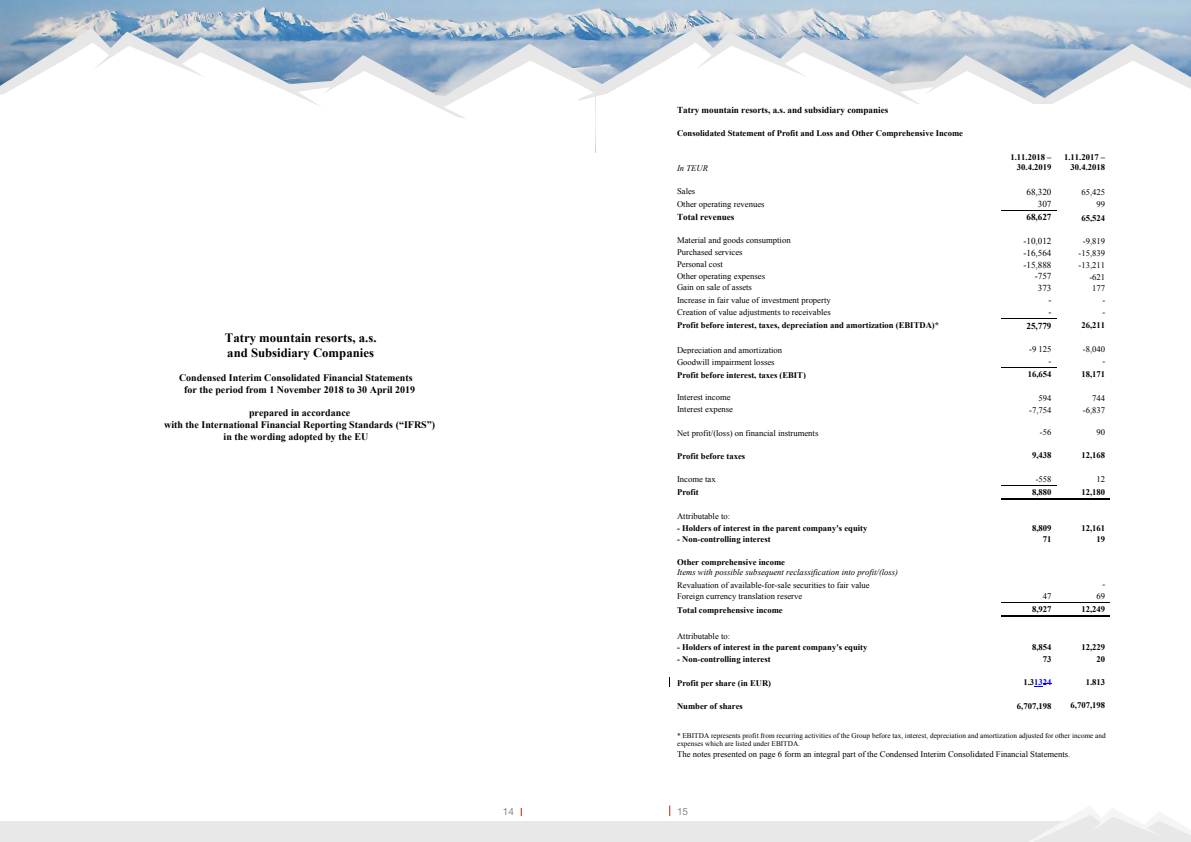
<style>
.page{position:relative;width:1191px;height:842px;background:#fff}
.page>*{position:absolute;margin:0;border:0;box-sizing:border-box;transform-origin:0 0}
.t1{font:700 12.7px/14.6px "Times New Roman";color:#000}
.t2{font:700 10px/11.9px "Times New Roman";color:#000;text-align:center}
.t3{font:10px "Helvetica Neue LT Pro";color:#878787}
.t4{font:700 9.1px "Times New Roman";color:#000}
.t5{font:9.1px "Times New Roman";letter-spacing:-.005em;color:#000}
.t6{font:8.6px "Times New Roman";color:#000}
.t7{font:700 8.6px/9.9px "Times New Roman";color:#000;text-align:right}
.t8{font:italic 8.6px "Times New Roman";color:#000}
.t9{font:700 8.6px "Times New Roman";color:#0101ff}
.t10{font:7.3px/8.4px "Times New Roman";color:#000}
.s1{color:#000}
</style>
<div class="page">
<img style="left:0;top:0;width:1191px;height:28px">
<svg style="left:0;top:28px;width:1191px;height:91px"></svg>
<div style="left:0;top:821px;width:1069px;height:21px;background:#e8e8e8"></div>
<svg style="left:1030px;top:814px;width:161px;height:28px"></svg>
<div style="left:669px;top:104px;width:448px;height:670px;background:#fff"></div>
<hr style="left:1001px;top:210px;width:55px;height:1px;background:#000">
<hr style="left:1056px;top:210px;width:54px;height:1px;background:#000">
<hr style="left:1057px;top:210px;width:53px;height:1px;background:#fff">
<hr style="left:1001px;top:318px;width:55px;height:1px;background:#000">
<hr style="left:1056px;top:318px;width:54px;height:1px;background:#000">
<hr style="left:1001px;top:367px;width:55px;height:1px;background:#000">
<hr style="left:1056px;top:367px;width:54px;height:1px;background:#000">
<hr style="left:1001px;top:485px;width:55px;height:1px;background:#000">
<hr style="left:1056px;top:485px;width:54px;height:1px;background:#000">
<hr style="left:1001px;top:498px;width:55px;height:1px;background:#000">
<hr style="left:1001px;top:499px;width:55px;height:1px;background:#000">
<hr style="left:1058px;top:498px;width:52px;height:1px;background:#000">
<hr style="left:1058px;top:499px;width:52px;height:1px;background:#000">
<hr style="left:1001px;top:602px;width:55px;height:1px;background:#000">
<hr style="left:1056px;top:602px;width:54px;height:1px;background:#000">
<hr style="left:1001px;top:615px;width:55px;height:1px;background:#000">
<hr style="left:1001px;top:617px;width:55px;height:1px;background:#000">
<hr style="left:1058px;top:615px;width:52px;height:1px;background:#000">
<svg style="left:1034px;top:683px;width:17px;height:4px"></svg>
<h1 class="t1" style="left:225px;top:331px;width:153px">Tatry mountain resorts, a.s. and Subsidiary Companies</h1>
<p class="t2" style="left:179px;top:372px;width:237px">Condensed Interim Consolidated Financial Statements for the period from 1 November 2018 to 30 April 2019</p>
<p class="t2" style="left:249px;top:407px;width:103px">prepared in accordance</p>
<p class="t2" style="left:164px;top:418px;width:272px">with the International Financial Reporting Standards (“IFRS”)</p>
<p class="t2" style="left:223px;top:430px;width:146px">in the wording adopted by the EU</p>
<p class="t4" style="left:677px;top:103px;width:213px">Tatry mountain resorts, a.s. and subsidiary companies</p>
<p class="t7" style="left:677px;top:128px;width:287px">Consolidated Statement of Profit and Loss and Other Comprehensive Income</p>
<p class="t8" style="left:677px;top:162px;width:32px">In TEUR</p>
<p class="t7" style="left:1010px;top:152px;width:43px">1.11.2018 –<br>30.4.2019</p>
<p class="t7" style="left:1064px;top:152px;width:43px">1.11.2017 –<br>30.4.2018</p>
<p class="t6" style="left:677px;top:186px;width:20px">Sales</p>
<p class="t5" style="left:1026px;top:186px;width:27px">68,320</p>
<p class="t6" style="left:1081px;top:187px;width:25px">65,425</p>
<p class="t6" style="left:677px;top:198px;width:89px">Other operating revenues</p>
<p class="t5" style="left:1037px;top:198px;width:15px">307</p>
<p class="t6" style="left:1096px;top:199px;width:10px">99</p>
<p class="t4" style="left:677px;top:210px;width:59px">Total revenues</p>
<p class="t4" style="left:1026px;top:211px;width:27px">68,627</p>
<p class="t7" style="left:1081px;top:212px;width:25px">65,524</p>
<p class="t6" style="left:677px;top:234px;width:115px">Material and goods consumption</p>
<p class="t5" style="left:1023px;top:235px;width:30px">-10,012</p>
<p class="t6" style="left:1082px;top:235px;width:24px">-9,819</p>
<p class="t6" style="left:677px;top:246px;width:67px">Purchased services</p>
<p class="t5" style="left:1023px;top:247px;width:30px">-16,564</p>
<p class="t6" style="left:1078px;top:247px;width:28px">-15,839</p>
<p class="t6" style="left:677px;top:258px;width:47px">Personal cost</p>
<p class="t5" style="left:1023px;top:258px;width:30px">-15,888</p>
<p class="t6" style="left:1078px;top:259px;width:28px">-13,211</p>
<p class="t6" style="left:677px;top:270px;width:89px">Other operating expenses</p>
<p class="t5" style="left:1034px;top:270px;width:18px">-757</p>
<p class="t6" style="left:1089px;top:271px;width:17px">-621</p>
<p class="t6" style="left:677px;top:282px;width:76px">Gain on sale of assets</p>
<p class="t5" style="left:1037px;top:282px;width:15px">373</p>
<p class="t6" style="left:1092px;top:283px;width:14px">177</p>
<p class="t6" style="left:677px;top:294px;width:155px">Increase in fair value of investment property</p>
<p class="t5" style="left:1048px;top:294px;width:5px">-</p>
<p class="t6" style="left:1102px;top:294px;width:4px">-</p>
<p class="t6" style="left:677px;top:306px;width:155px">Creation of value adjustments to receivables</p>
<p class="t5" style="left:1048px;top:306px;width:5px">-</p>
<p class="t6" style="left:1102px;top:306px;width:4px">-</p>
<p class="t7" style="left:677px;top:320px;width:263px">Profit before interest, taxes, depreciation and amortization (EBITDA)*</p>
<p class="t4" style="left:1026px;top:319px;width:27px">25,779</p>
<p class="t7" style="left:1081px;top:320px;width:25px">26,211</p>
<p class="t6" style="left:677px;top:344px;width:107px">Depreciation and amortization</p>
<p class="t6" style="left:1029px;top:343px;width:24px">-9 125</p>
<p class="t6" style="left:1082px;top:343px;width:24px">-8,040</p>
<p class="t6" style="left:677px;top:356px;width:99px">Goodwill impairment losses</p>
<p class="t6" style="left:1048px;top:355px;width:4px">-</p>
<p class="t6" style="left:1102px;top:355px;width:4px">-</p>
<p class="t7" style="left:677px;top:369px;width:130px">Profit before interest, taxes (EBIT)</p>
<p class="t7" style="left:1027px;top:369px;width:25px">16,654</p>
<p class="t7" style="left:1081px;top:369px;width:25px">18,171</p>
<p class="t6" style="left:677px;top:391px;width:55px">Interest income</p>
<p class="t6" style="left:1038px;top:392px;width:14px">594</p>
<p class="t6" style="left:1092px;top:392px;width:14px">744</p>
<p class="t6" style="left:677px;top:403px;width:57px">Interest expense</p>
<p class="t6" style="left:1029px;top:404px;width:24px">-7,754</p>
<p class="t6" style="left:1082px;top:404px;width:24px">-6,837</p>
<p class="t6" style="left:677px;top:427px;width:143px">Net profit/(loss) on financial instruments</p>
<p class="t6" style="left:1040px;top:426px;width:13px">-56</p>
<p class="t6" style="left:1096px;top:426px;width:10px">90</p>
<p class="t7" style="left:677px;top:451px;width:70px">Profit before taxes</p>
<p class="t7" style="left:1032px;top:450px;width:21px">9,438</p>
<p class="t7" style="left:1081px;top:450px;width:25px">12,168</p>
<p class="t6" style="left:677px;top:473px;width:40px">Income tax</p>
<p class="t6" style="left:1035px;top:473px;width:17px">-558</p>
<p class="t6" style="left:1096px;top:473px;width:10px">12</p>
<p class="t7" style="left:677px;top:487px;width:23px">Profit</p>
<p class="t7" style="left:1032px;top:487px;width:21px">8,880</p>
<p class="t7" style="left:1081px;top:487px;width:25px">12,180</p>
<p class="t6" style="left:677px;top:510px;width:55px">Attributable to:</p>
<p class="t7" style="left:677px;top:523px;width:192px">- Holders of interest in the parent company's equity</p>
<p class="t7" style="left:1032px;top:523px;width:21px">8,809</p>
<p class="t7" style="left:1081px;top:523px;width:25px">12,161</p>
<p class="t7" style="left:677px;top:534px;width:95px">- Non-controlling interest</p>
<p class="t7" style="left:1042px;top:534px;width:10px">71</p>
<p class="t7" style="left:1096px;top:534px;width:10px">19</p>
<p class="t7" style="left:677px;top:557px;width:110px">Other comprehensive income</p>
<p class="t8" style="left:677px;top:567px;width:223px">Items with possible subsequent reclassification into profit/(loss)</p>
<p class="t6" style="left:677px;top:579px;width:194px">Revaluation of available-for-sale securities to fair value</p>
<p class="t6" style="left:1102px;top:578px;width:4px">-</p>
<p class="t6" style="left:677px;top:590px;width:127px">Foreign currency translation reserve</p>
<p class="t6" style="left:1042px;top:590px;width:10px">47</p>
<p class="t6" style="left:1096px;top:590px;width:10px">69</p>
<p class="t7" style="left:677px;top:605px;width:107px">Total comprehensive income</p>
<p class="t7" style="left:1032px;top:604px;width:21px">8,927</p>
<p class="t7" style="left:1081px;top:604px;width:25px">12,249</p>
<p class="t6" style="left:677px;top:630px;width:55px">Attributable to:</p>
<p class="t7" style="left:677px;top:642px;width:192px">- Holders of interest in the parent company's equity</p>
<p class="t7" style="left:1032px;top:642px;width:21px">8,854</p>
<p class="t7" style="left:1081px;top:642px;width:25px">12,229</p>
<p class="t7" style="left:677px;top:654px;width:95px">- Non-controlling interest</p>
<p class="t7" style="left:1042px;top:654px;width:10px">73</p>
<p class="t7" style="left:1096px;top:654px;width:10px">20</p>
<p class="t7" style="left:677px;top:678px;width:96px">Profit per share (in EUR)</p>
<p class="t9" style="left:1023px;top:676px;width:30px"><span class="s1">1.3</span>1324</p>
<p class="t7" style="left:1085px;top:677px;width:21px">1.813</p>
<p class="t7" style="left:677px;top:701px;width:67px">Number of shares</p>
<p class="t7" style="left:1017px;top:701px;width:36px">6,707,198</p>
<p class="t7" style="left:1070px;top:700px;width:36px">6,707,198</p>
<p class="t10" style="left:677px;top:731px;width:430px">* EBITDA represents profit from recurring activities of the Group before tax, interest, depreciation and amortization adjusted for other income and expenses which are listed under EBITDA.</p>
<p class="t6" style="left:677px;top:749px;width:395px">The notes presented on page 6 form an integral part of the Condensed Interim Consolidated Financial Statements.</p>
<p class="t3" style="left:503px;top:805px;width:13px">14</p>
<p class="t3" style="left:677px;top:805px;width:13px">15</p>
</div>
